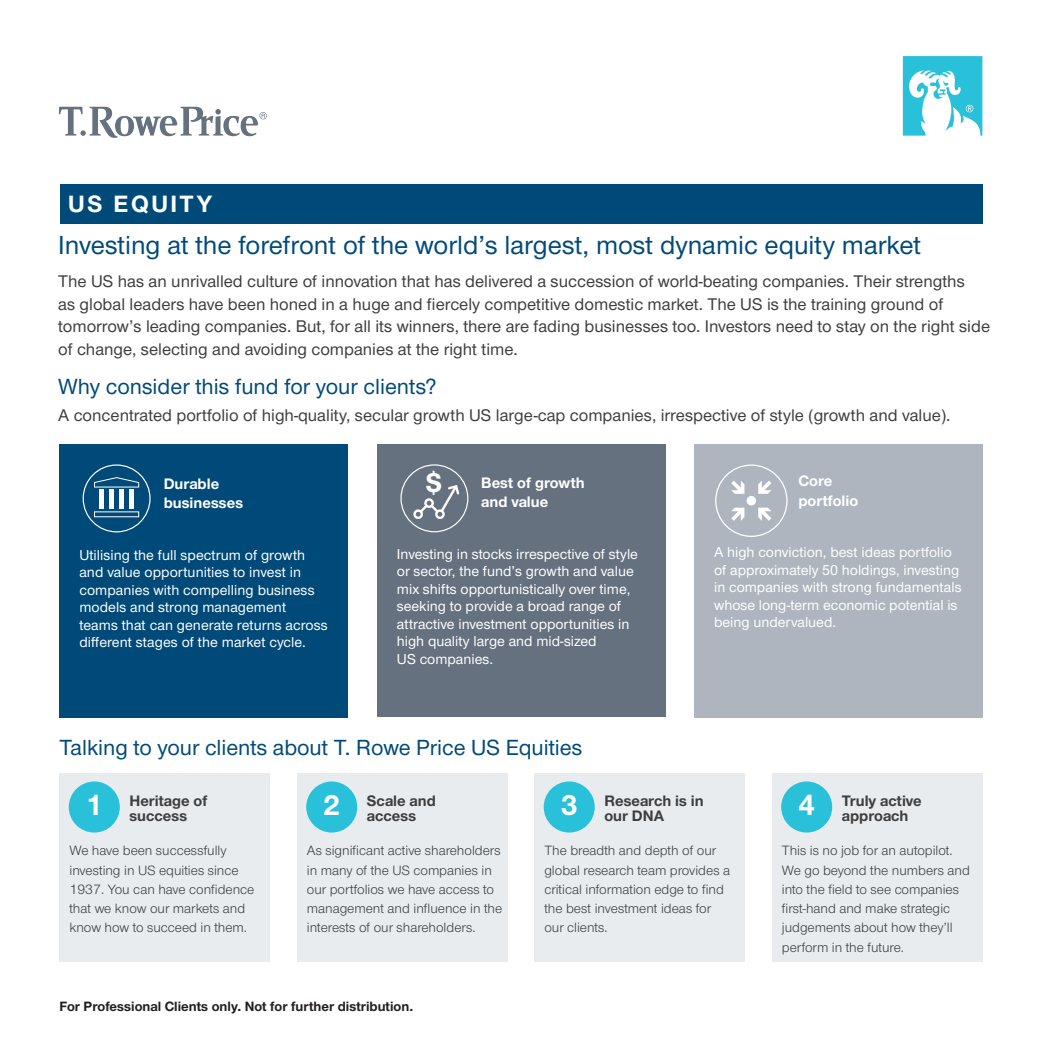
<style>
.page{position:relative;width:1042px;height:1042px;background:#fff}
.page>*{position:absolute;margin:0;border:0;box-sizing:border-box;transform-origin:0 0}
.t1{font:700 29.75px "Nimbus Sans Novus";color:#fff}
.t2{font:28px "Nimbus San Nov Hea";color:#fff}
.t3{font:500 27.12px "Nimbus San Nov";color:#004a79}
.t4{font:700 24.5px "Nimbus Sans Novus";letter-spacing:.1em;color:#fff}
.t5{font:500 22.75px "Nimbus San Nov";color:#004a79}
.t6{font:500 17.5px/22.8px "Nimbus San Nov";color:#3e3e3f}
.t7{font:700 15.75px "Nimbus Sans Novus";color:#3e3e3f}
.t8{font:700 15.75px/19.2px "Nimbus Sans Novus";color:#fff}
.t9{font:500 14.88px/17.5px "Nimbus San Nov";color:#fff}
.t10{font:14px/19.2px "Nimbus Sans Novus";color:#3e3e3f}
.t11{font:700 14px "Nimbus Sans Novus";color:#231f20}
</style>
<div class="page">
<div style="left:60px;top:184px;width:922px;height:40px;background:#004a79"></div>
<div style="left:60px;top:444px;width:288px;height:273px;background:#004a79"></div>
<div style="left:83px;top:464px;width:68px;height:68px;border:1px solid #fff;border-radius:50%"></div>
<div style="left:99px;top:490px;width:5px;height:19px;background:#fff"></div>
<div style="left:109px;top:490px;width:5px;height:19px;background:#fff"></div>
<div style="left:119px;top:490px;width:5px;height:19px;background:#fff"></div>
<div style="left:129px;top:490px;width:5px;height:19px;background:#fff"></div>
<svg style="left:94px;top:477px;width:45px;height:11px"></svg>
<div style="left:694px;top:444px;width:289px;height:273px;background:#aeb5bf"></div>
<div style="left:715px;top:464px;width:72px;height:73px;border:1px solid #fff;border-radius:50%"></div>
<div style="left:746px;top:496px;width:10px;height:9px;background:#fff;border-radius:50%"></div>
<svg style="left:758px;top:481px;width:13px;height:13px"></svg>
<svg style="left:731px;top:508px;width:13px;height:13px"></svg>
<svg style="left:758px;top:508px;width:13px;height:13px"></svg>
<svg style="left:731px;top:481px;width:13px;height:13px"></svg>
<div style="left:377px;top:444px;width:288px;height:272px;background:#65717f"></div>
<div style="left:400px;top:464px;width:68px;height:68px;border:1px solid #fff;border-radius:50%"></div>
<div style="left:413px;top:509px;width:10px;height:10px;border:2px solid #fff;border-radius:50%"></div>
<div style="left:435px;top:509px;width:10px;height:10px;border:2px solid #fff;border-radius:50%"></div>
<svg style="left:417px;top:485px;width:43px;height:30px"></svg>
<svg style="left:903px;top:56px;width:79px;height:80px"></svg>
<svg style="left:59px;top:107px;width:208px;height:31px"></svg>
<div style="left:60px;top:773px;width:210px;height:188px;background:#e9ecef"></div>
<div style="left:69px;top:781px;width:51px;height:51px;background:#29c0da;border-radius:50%"></div>
<div style="left:772px;top:773px;width:211px;height:188px;background:#e9ecef"></div>
<div style="left:781px;top:781px;width:51px;height:51px;background:#29c0da;border-radius:50%"></div>
<div style="left:534px;top:773px;width:211px;height:188px;background:#e9ecef"></div>
<div style="left:544px;top:781px;width:51px;height:51px;background:#29c0da;border-radius:50%"></div>
<div style="left:297px;top:773px;width:211px;height:188px;background:#e9ecef"></div>
<div style="left:306px;top:781px;width:51px;height:51px;background:#29c0da;border-radius:50%"></div>
<p class="t4" style="left:68px;top:188px;width:145px">US EQUITY</p>
<p class="t3" style="left:58px;top:227px;width:864px">Investing at the forefront of the world’s largest, most dynamic equity market</p>
<p class="t6" style="left:58px;top:269px;width:933px">The US has an unrivalled culture of innovation that has delivered a succession of world-beating companies. Their strengths<br>as global leaders have been honed in a huge and fiercely competitive domestic market. The US is the training ground of tomorrow’s leading companies. But, for all its winners, there are fading businesses too. Investors need to stay on the right side of change, selecting and avoiding companies at the right time.</p>
<p class="t5" style="left:58px;top:371px;width:380px">Why consider this fund for your clients?</p>
<p class="t6" style="left:58px;top:403px;width:894px">A concentrated portfolio of high‑quality, secular growth US large‑cap companies, irrespective of style (growth and value).</p>
<p class="t8" style="left:164px;top:473px;width:81px">Durable businesses</p>
<p class="t9" style="left:79px;top:545px;width:250px">Utilising the full spectrum of growth and value opportunities to invest in companies with compelling business models and strong management teams that can generate returns across different stages of the market cycle.</p>
<p class="t2" style="left:426px;top:463px;width:18px">$</p>
<p class="t8" style="left:481px;top:472px;width:105px">Best of growth and value</p>
<p class="t9" style="left:397px;top:544px;width:243px">Investing in stocks irrespective of style or sector, the fund’s growth and value mix shifts opportunistically over time, seeking to provide a broad range of attractive investment opportunities in high quality large and mid-sized<br>US companies.</p>
<p class="t8" style="left:798px;top:471px;width:61px">Core portfolio</p>
<p class="t9" style="left:714px;top:543px;width:249px">A high conviction, best ideas portfolio of approximately 50 holdings, investing in companies with strong fundamentals whose long-term economic potential is being undervalued.</p>
<p class="t5" style="left:60px;top:732px;width:524px">Talking to your clients about T. Rowe Price US Equities</p>
<p class="t1" style="left:86px;top:785px;width:19px">1</p>
<p class="t7" style="left:129px;top:790px;width:79px">Heritage of</p>
<p class="t7" style="left:129px;top:805px;width:59px">success</p>
<p class="t1" style="left:323px;top:785px;width:19px">2</p>
<p class="t7" style="left:367px;top:790px;width:70px">Scale and</p>
<p class="t7" style="left:367px;top:805px;width:51px">access</p>
<p class="t1" style="left:561px;top:785px;width:19px">3</p>
<p class="t7" style="left:604px;top:790px;width:101px">Research is in</p>
<p class="t7" style="left:604px;top:805px;width:61px">our DNA</p>
<p class="t1" style="left:798px;top:785px;width:19px">4</p>
<p class="t7" style="left:842px;top:790px;width:81px">Truly active</p>
<p class="t7" style="left:842px;top:805px;width:68px">approach</p>
<p class="t10" style="left:69px;top:840px;width:186px">We have been successfully investing in US equities since<br>1937. You can have confidence that we know our markets and know how to succeed in them.</p>
<p class="t10" style="left:307px;top:840px;width:197px">As significant active shareholders in many of the US companies in our portfolios we have access to management and influence in the interests of our shareholders.</p>
<p class="t11" style="left:60px;top:997px;width:355px">For Professional Clients only. Not for further distribution.</p>
<p class="t10" style="left:544px;top:840px;width:187px">The breadth and depth of our global research team provides a critical information edge to find the best investment ideas for our clients.</p>
<p class="t10" style="left:782px;top:840px;width:189px">This is no job for an autopilot.<br>We go beyond the numbers and into the field to see companies first-hand and make strategic judgements about how they’ll perform in the future.</p>
</div>
